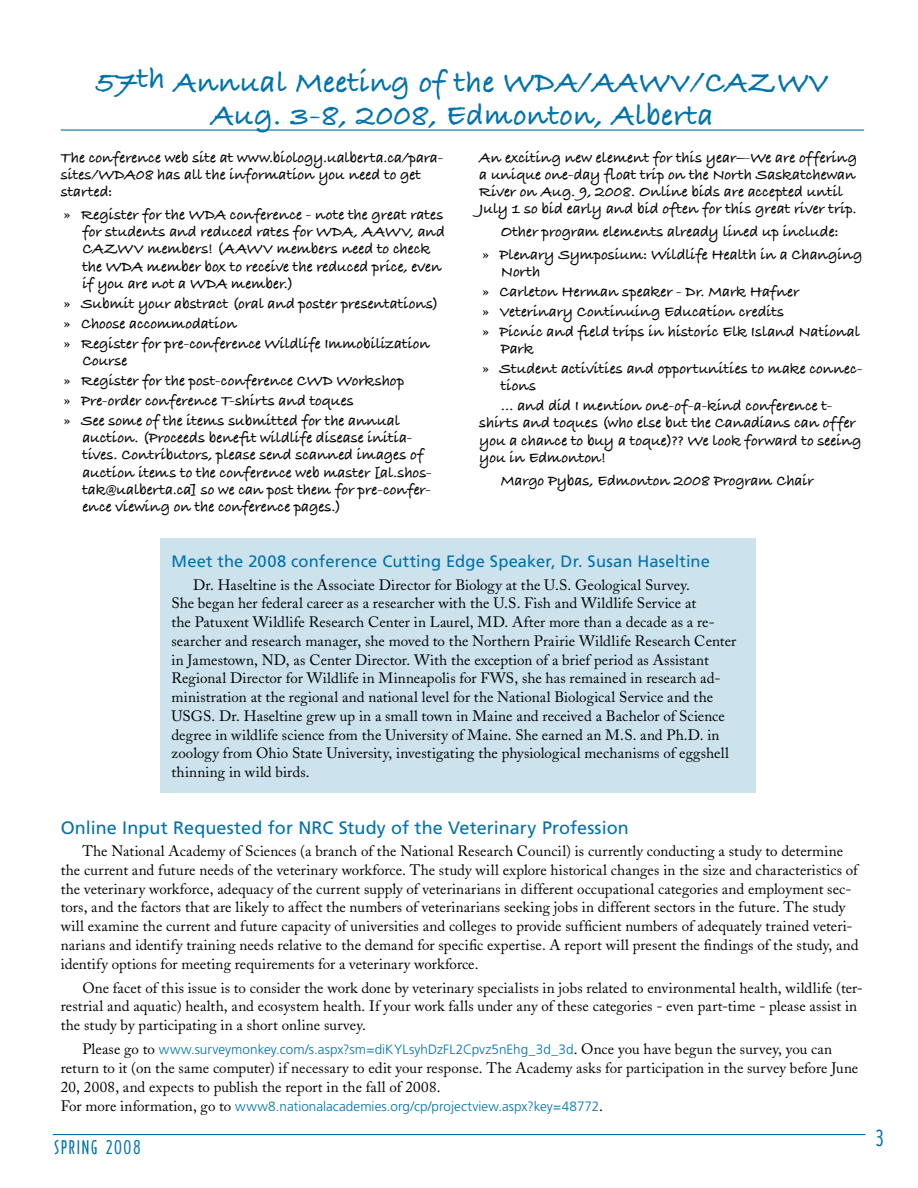
<style>
.page{position:relative;width:918px;height:1188px;background:#fff}
.page>*{position:absolute;margin:0;border:0;box-sizing:border-box;transform-origin:0 0}
.t1{font:31.5px/33px "Bradley Hand ITCTT Bold";letter-spacing:.01em;color:#0072aa;text-align:center}
.t2{font:21px "Arquitectura";color:#0072aa}
.t3{font:18px "Frutiger";letter-spacing:.005em;color:#0072aa}
.t4{font:18px "Arquitectura";letter-spacing:.095em;color:#0072aa}
.t5{font:16.5px "Frutiger";letter-spacing:.01em;color:#0072aa}
.t6{font:15.75px/17.2px "Bradley Hand ITCTT Bold";color:#000}
.t7{font:15px/18.8px "Adobe Caslon";letter-spacing:.005em;color:#000}
.t8{font:300 13.5px "Frutiger";letter-spacing:.005em;color:#0072aa}
.s1{font-family:"Adobe Caslon"}
.s2{font-family:"Adobe Caslon";font-weight:400;font-size:15px;color:#000}
</style>
<div class="page">
<hr style="left:53px;top:1134px;width:812px;height:1px;background:#0072aa">
<div style="left:161px;top:538px;width:595px;height:255px;background:#cce3ee"></div>
<hr style="left:61px;top:129px;width:803px;height:2px;background:#0072aa">
<h1 class="t1" style="left:96px;top:64px;width:735px">57th Annual Meeting of the WDA/AAWV/CAZWV<br>Aug. 3-8, 2008, Edmonton, Alberta</h1>
<p class="t6" style="left:61px;top:148px;width:384px">The conference web site at www.biology.ualberta.ca/para&shy;sites/WDA08 has all the information you need to get started:</p>
<p class="t6" style="left:82px;top:205px;width:364px;text-indent:-18px"><span class="s1">»</span> Register for the WDA conference - note the great rates for students and reduced rates for WDA, AAWV, and CAZWV members! (AAWV members need to check the WDA member box to receive the reduced price, even if you are not a WDA member.)</p>
<p class="t6" style="left:64px;top:293px;width:376px;line-height:20px"><span class="s1">»</span> Submit your abstract (oral and poster presentations) <span class="s1">»</span> Choose accommodation<br><span class="s1">»</span> Register for pre-conference Wildlife Immobilization</p>
<p class="t6" style="left:64px;top:350px;width:342px;line-height:20px;text-indent:18px">Course<br><span class="s1">»</span> Register for the post-conference CWD Workshop <span class="s1">»</span> Pre-order conference T-shirts and toques<br><span class="s1">»</span> See some of the items submitted for the annual</p>
<p class="t6" style="left:82px;top:428px;width:351px">auction. (Proceeds benefit wildlife disease initia&shy;tives. Contributors, please send scanned images of auction items to the conference web master [al.shos&shy;tak@ualberta.ca] so we can post them for pre-confer&shy;ence viewing on the conference pages.)</p>
<p class="t5" style="left:171px;top:552px;width:540px">Meet the 2008 conference Cutting Edge Speaker, Dr. Susan Haseltine</p>
<p class="t7" style="left:171px;top:575px;width:566px;text-indent:22px">Dr. Haseltine is the Associate Director for Biology at the U.S. Geological Survey.<br>She began her federal career as a researcher with the U.S. Fish and Wildlife Service at<br>the Patuxent Wildlife Research Center in Laurel, MD. After more than a decade as a re&shy;searcher and research manager, she moved to the Northern Prairie Wildlife Research Center in Jamestown, ND, as Center Director. With the exception of a brief period as Assistant Regional Director for Wildlife in Minneapolis for FWS, she has remained in research ad&shy;ministration at the regional and national level for the National Biological Service and the USGS. Dr. Haseltine grew up in a small town in Maine and received a Bachelor of Science degree in wildlife science from the University of Maine. She earned an M.S. and Ph.D. in zoology from Ohio State University, investigating the physiological mechanisms of eggshell thinning in wild birds.</p>
<p class="t3" style="left:61px;top:817px;width:570px">Online Input Requested for NRC Study of the Veterinary Profession</p>
<p class="t7" style="left:61px;top:842px;width:799px;text-indent:22px">The National Academy of Sciences (a branch of the National Research Council) is currently conducting a study to determine the current and future needs of the veterinary workforce. The study will explore historical changes in the size and characteristics of the veterinary workforce, adequacy of the current supply of veterinarians in different occupational categories and employment sec&shy;tors, and the factors that are likely to affect the numbers of veterinarians seeking jobs in different sectors in the future. The study will examine the current and future capacity of universities and colleges to provide sufficient numbers of adequately trained veteri&shy;narians and identify training needs relative to the demand for specific expertise. A report will present the findings of the study, and identify options for meeting requirements for a veterinary workforce.</p>
<p class="t7" style="left:61px;top:978px;width:804px;text-indent:22px">One facet of this issue is to consider the work done by veterinary specialists in jobs related to environmental health, wildlife (ter&shy;restrial and aquatic) health, and ecosystem health. If your work falls under any of these categories - even part-time - please assist in the study by participating in a short online survey.</p>
<p class="t8" style="left:82px;top:1042px;width:751px"><span class="s2">Please go to</span> www.surveymonkey.com/s.aspx?sm=diKYLsyhDzFL2Cpvz5nEhg_3d_3d<span class="s2">. Once you have begun the survey, you can</span></p>
<p class="t7" style="left:61px;top:1059px;width:799px">return to it (on the same computer) if necessary to edit your response. The Academy asks for participation in the survey before June<br>20, 2008, and expects to publish the report in the fall of 2008.</p>
<p class="t8" style="left:61px;top:1098px;width:544px"><span class="s2">For more information, go to</span> www8.nationalacademies.org/cp/projectview.aspx?key=48772<span class="s2">.</span></p>
<p class="t6" style="left:479px;top:148px;width:379px">An exciting new element for this year—We are offering a unique one-day float trip on the North Saskatchewan River on Aug. 9, 2008. Online bids are accepted until July 1 so bid early and bid often for this great river trip.</p>
<p class="t6" style="left:482px;top:220px;width:382px;line-height:22.6px;text-align:center">Other program elements already lined up include:<br><span class="s1">»</span> Plenary Symposium: Wildlife Health in a Changing</p>
<p class="t6" style="left:482px;top:261px;width:379px;line-height:20px;text-indent:18px">North<br><span class="s1">»</span> Carleton Herman speaker - Dr. Mark Hafner<br><span class="s1">»</span> Veterinary Continuing Education credits<br><span class="s1">»</span> Picnic and field trips in historic Elk Island National</p>
<p class="t6" style="left:482px;top:338px;width:382px;line-height:20px;text-indent:18px">Park<br><span class="s1">»</span> Student activities and opportunities to make connec-</p>
<p class="t6" style="left:501px;top:375px;width:333px;line-height:20px">tions<br>… and did I mention one-of-a-kind conference t-</p>
<p class="t6" style="left:479px;top:414px;width:384px">shirts and toques (who else but the Canadians can offer you a chance to buy a toque)?? We look forward to seeing you in Edmonton!</p>
<p class="t6" style="left:501px;top:471px;width:314px">Margo Pybas, Edmonton 2008 Program Chair</p>
<p class="t4" style="left:54px;top:1136px;width:88px">SPRING 2008</p>
<h2 class="t2" style="left:875px;top:1125px;width:10px">3</h2>
</div>
